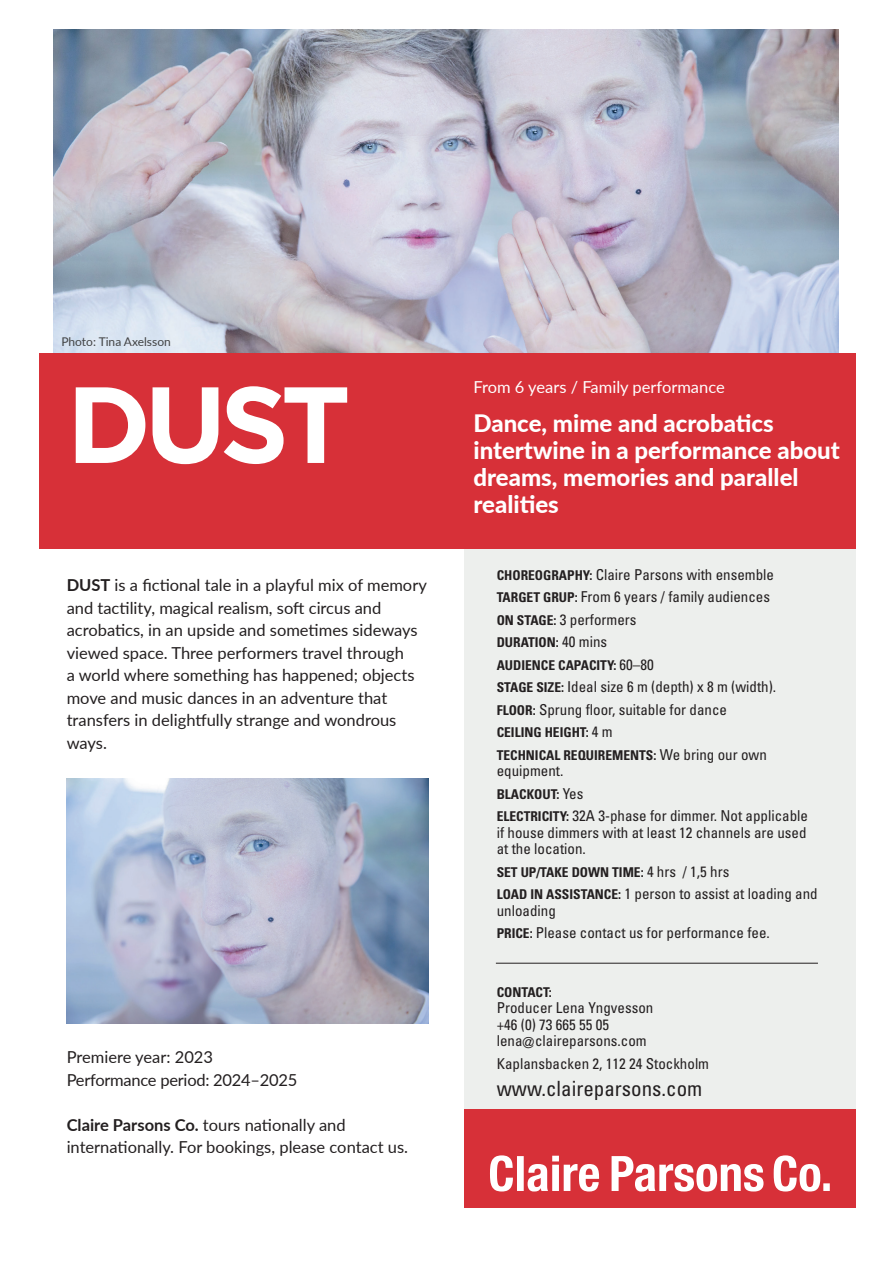
<style>
.page{position:relative;width:893px;height:1263px;background:#fff}
.page>*{position:absolute;margin:0;border:0;box-sizing:border-box;transform-origin:0 0}
.t1{font:700 108px "Gotham";color:#fff}
.t2{font:800 24px/27px "Lato";color:#fff}
.t3{font:condensed 21px "Univers";color:#231f20}
.t4{font:16.5px/22.5px "Lato";color:#231f20}
.t5{font:16.5px "Lato";color:#fff}
.t6{font:condensed 15px/16.5px "Univers";color:#231f20}
.t7{font:700 condensed 13.5px/22.5px "Univers";color:#231f20}
.t8{font:12px "Lato";color:#414243}
.s1{font-weight:700}
.s2{font-weight:700;font-size:13.5px}
.s3{font-weight:400;font-size:15px}
</style>
<div class="page">
<div style="left:464px;top:527px;width:391px;height:588px;background:#edefed"></div>
<img style="left:54px;top:30px;width:785px;height:323px">
<div style="left:39px;top:353px;width:816px;height:195px;background:#d73038"></div>
<img style="left:67px;top:778px;width:361px;height:245px">
<div style="left:464px;top:1109px;width:391px;height:98px;background:#d73038"></div>
<svg style="left:490px;top:1155px;width:340px;height:36px"></svg>
<hr style="left:496px;top:963px;width:322px;height:1px;background:#231f20">
<p class="t8" style="left:61px;top:333px;width:111px">Photo: Tina Axelsson</p>
<h1 class="t1" style="left:67px;top:353px;width:286px">DUST</h1>
<p class="t5" style="left:473px;top:375px;width:253px">From 6 years / Family performance</p>
<h2 class="t2" style="left:473px;top:409px;width:368px">Dance, mime and acrobatics intertwine in a performance about dreams, memories and parallel realities</h2>
<p class="t4" style="left:67px;top:573px;width:362px"><span class="s1">DUST</span> is a fictional tale in a playful mix of memory and tactility, magical realism, soft circus and acrobatics, in an upside and sometimes sideways viewed space. Three performers travel through<br>a world where something has happened; objects move and music dances in an adventure that transfers in delightfully strange and wondrous ways.</p>
<p class="t4" style="left:67px;top:1045px;width:232px">Premiere year: 2023<br>Performance period: 2024–2025</p>
<p class="t4" style="left:67px;top:1113px;width:343px"><span class="s1">Claire Parsons Co.</span> tours nationally and internationally. For bookings, please contact us.</p>
<p class="t6" style="left:497px;top:563px;width:279px;line-height:22.5px"><span class="s2">CHOREOGRAPHY:</span> Claire Parsons with ensemble<br><span class="s2">TARGET GRUP:</span> From 6 years / family audiences<br><span class="s2">ON STAGE:</span> 3 performers</p>
<p class="t7" style="left:497px;top:631px;width:158px">DURATION: <span class="s3">40 mins<br></span>AUDIENCE CAPACITY: <span class="s3">60–80</span></p>
<p class="t6" style="left:497px;top:675px;width:281px;line-height:22.5px"><span class="s2">STAGE SIZE:</span> Ideal size 6 m (depth) x 8 m (width).<br><span class="s2">FLOOR:</span> Sprung floor, suitable for dance</p>
<p class="t7" style="left:497px;top:721px;width:272px">CEILING HEIGHT: <span class="s3">4 m<br></span>TECHNICAL REQUIREMENTS: <span class="s3">We bring our own</span></p>
<p class="t6" style="left:497px;top:762px;width:68px">equipment.</p>
<p class="t7" style="left:497px;top:783px;width:88px">BLACKOUT: <span class="s3">Yes</span></p>
<p class="t6" style="left:497px;top:807px;width:313px;text-align:justify"><span class="s2">ELECTRICITY:</span> 32A 3-phase for dimmer. Not applicable if house dimmers with at least 12 channels are used at the location.</p>
<p class="t7" style="left:497px;top:861px;width:234px">SET UP/TAKE DOWN TIME: <span class="s3">4 hrs / 1,5 hrs</span></p>
<p class="t6" style="left:497px;top:885px;width:323px"><span class="s2">LOAD IN ASSISTANCE:</span> 1 person to assist at loading and unloading</p>
<p class="t6" style="left:497px;top:924px;width:275px"><span class="s2">PRICE:</span> Please contact us for performance fee.</p>
<p class="t7" style="left:497px;top:981px;width:57px">CONTACT:</p>
<p class="t6" style="left:497px;top:999px;width:158px">Producer Lena Yngvesson +46 (0) 73 665 55 05 lena@claireparsons.com</p>
<p class="t6" style="left:497px;top:1055px;width:214px">Kaplansbacken 2, 112 24 Stockholm</p>
<h3 class="t3" style="left:497px;top:1075px;width:207px">www.claireparsons.com</h3>
</div>
